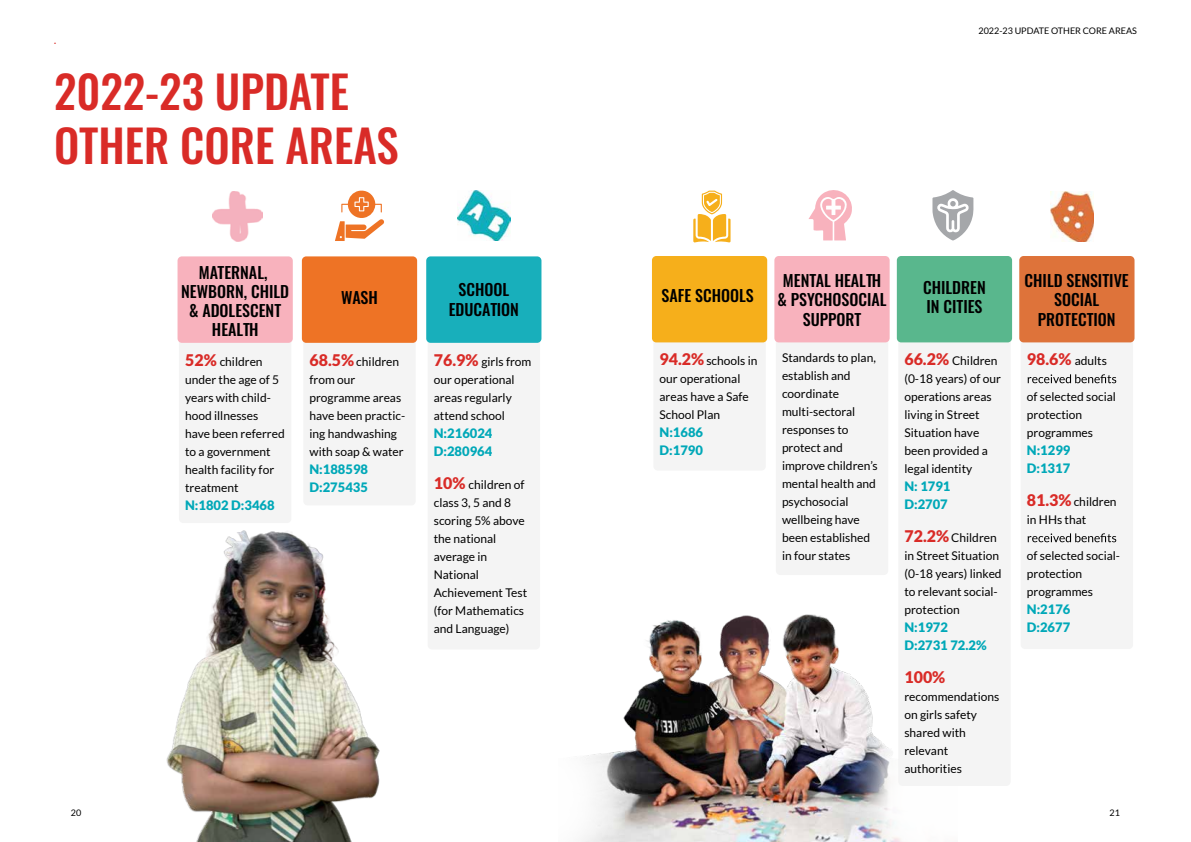
<style>
.page{position:relative;width:1191px;height:842px;background:#fff}
.page>*{position:absolute;margin:0;border:0;box-sizing:border-box;transform-origin:0 0}
.t1{font:500 45px/54px "Oswald";color:#d92b27}
.t2{font:500 16px/19.2px "Oswald";color:#000;text-align:center}
.t3{font:900 16px "Lato";color:#d92b27}
.t4{font:900 13px/18px "Lato";color:#00a8b8}
.t5{font:12px/18px "Lato";color:#000}
.t6{font:9px "Lato";color:#000}
.t7{font:700 9px "Lato";color:#d92b27}
.s1{font-weight:900;font-size:16px;color:#d92b27}
</style>
<div class="page">
<img style="left:623px;top:614px;width:250px;height:228px">
<img style="left:827px;top:734px;width:75px;height:108px">
<svg style="left:582px;top:728px;width:49px;height:114px"></svg>
<img style="left:166px;top:530px;width:214px;height:312px">
<div style="left:653px;top:333px;width:112px;height:138px;background:#f4f4f4;border-radius:4px"></div>
<div style="left:652px;top:256px;width:115px;height:86px;background:#f6af1b;border-radius:4px"></div>
<svg style="left:693px;top:191px;width:37px;height:52px"></svg>
<div style="left:776px;top:333px;width:112px;height:242px;background:#f4f4f4;border-radius:4px"></div>
<div style="left:774px;top:256px;width:115px;height:86px;background:#f8b2bd;border-radius:4px"></div>
<svg style="left:808px;top:190px;width:44px;height:50px"></svg>
<div style="left:898px;top:333px;width:112px;height:453px;background:#f4f4f4;border-radius:4px"></div>
<div style="left:897px;top:256px;width:115px;height:86px;background:#59b78d;border-radius:4px"></div>
<svg style="left:932px;top:190px;width:41px;height:51px"></svg>
<div style="left:1020px;top:333px;width:113px;height:316px;background:#f4f4f4;border-radius:4px"></div>
<div style="left:1019px;top:256px;width:115px;height:86px;background:#de733a;border-radius:4px"></div>
<svg style="left:1027px;top:374px;width:89px;height:9px"></svg>
<svg style="left:1027px;top:533px;width:89px;height:9px"></svg>
<img style="left:1050px;top:191px;width:43px;height:51px">
<div style="left:179px;top:333px;width:112px;height:190px;background:#f4f4f4;border-radius:4px"></div>
<div style="left:177px;top:256px;width:116px;height:87px;background:#f8b2bd;border-radius:4px"></div>
<img style="left:213px;top:191px;width:49px;height:51px">
<div style="left:303px;top:333px;width:113px;height:172px;background:#f4f4f4;border-radius:4px"></div>
<div style="left:302px;top:256px;width:115px;height:87px;background:#ee7325;border-radius:4px"></div>
<div style="left:428px;top:333px;width:112px;height:316px;background:#f4f4f4;border-radius:4px"></div>
<div style="left:426px;top:256px;width:115px;height:87px;background:#18afbb;border-radius:4px"></div>
<svg style="left:335px;top:190px;width:49px;height:51px"></svg>
<img style="left:457px;top:191px;width:53px;height:50px">
<p class="t7" style="left:54px;top:35px;width:4px">.</p>
<h1 class="t1" style="left:54px;top:67px;width:346px">2022-23 UPDATE<br>OTHER CORE AREAS</h1>
<h2 class="t2" style="left:181px;top:263px;width:109px">MATERNAL,<br>NEWBORN, CHILD &amp; ADOLESCENT<br>HEALTH</h2>
<p class="t5" style="left:185px;top:352px;width:101px"><span class="s1">52%</span> children under the age of 5 years with child&shy;hood illnesses have been referred to a government health facility for treatment</p>
<p class="t4" style="left:185px;top:496px;width:91px">N:1802 D:3468</p>
<h2 class="t2" style="left:341px;top:289px;width:38px">WASH</h2>
<p class="t5" style="left:309px;top:352px;width:97px"><span class="s1">68.5%</span> children from our programme areas have been practic&shy;ing handwashing with soap &amp; water</p>
<p class="t4" style="left:309px;top:460px;width:60px">N:188598<br>D:275435</p>
<h2 class="t2" style="left:449px;top:281px;width:72px">SCHOOL<br>EDUCATION</h2>
<p class="t5" style="left:434px;top:352px;width:99px"><span class="s1">76.9%</span> girls from our operational areas regularly attend school</p>
<p class="t4" style="left:434px;top:424px;width:60px">N:216024<br>D:280964</p>
<p class="t5" style="left:434px;top:475px;width:95px"><span class="s1">10%</span> children of class 3, 5 and 8 scoring 5% above the national average in<br>National<br>Achievement Test (for Mathematics and Language)</p>
<p class="t6" style="left:978px;top:25px;width:50px">2022-23 Update</p>
<p class="t6" style="left:1051px;top:25px;width:87px">OTHER CORE AREAS</p>
<h2 class="t2" style="left:661px;top:287px;width:94px">SAFE SCHOOLS</h2>
<p class="t5" style="left:659px;top:352px;width:99px"><span class="s1">94.2%</span> schools in our operational areas have a Safe<br>School Plan</p>
<p class="t4" style="left:659px;top:423px;width:45px">N:1686<br>D:1790</p>
<h2 class="t2" style="left:777px;top:272px;width:111px">MENTAL HEALTH &amp; PSYCHOSOCIAL<br>SUPPORT</h2>
<p class="t5" style="left:782px;top:349px;width:97px">Standards to plan, establish and coordinate multi-sectoral responses to protect and improve children’s mental health and psychosocial wellbeing have been established in four states</p>
<h2 class="t2" style="left:923px;top:279px;width:64px;text-align:left">CHILDREN<br>IN CITIES</h2>
<p class="t5" style="left:904px;top:352px;width:98px"><span class="s1">66.2%</span> Children (0-18 years) of our operations areas living in Street<br>Situation have been provided a legal identity</p>
<p class="t4" style="left:904px;top:477px;width:48px">N: 1791<br>D:2707</p>
<p class="t5" style="left:904px;top:529px;width:99px"><span class="s1">72.2%</span> Children in Street Situation (0-18 years) linked to relevant social&shy;protection</p>
<p class="t4" style="left:904px;top:618px;width:84px">N:1972<br>D:2731 72.2%</p>
<h2 class="t3" style="left:904px;top:668px;width:42px">100%</h2>
<p class="t5" style="left:904px;top:688px;width:96px">recommendations on girls safety shared with relevant authorities</p>
<h2 class="t2" style="left:1024px;top:272px;width:106px">CHILD SENSITIVE<br>SOCIAL<br>PROTECTION</h2>
<p class="t5" style="left:1026px;top:352px;width:82px"><span class="s1">98.6%</span> adults</p>
<p class="t5" style="left:1026px;top:388px;width:90px">of selected social protection programmes</p>
<p class="t4" style="left:1026px;top:441px;width:45px">N:1299<br>D:1317</p>
<p class="t5" style="left:1026px;top:493px;width:91px"><span class="s1">81.3%</span> children in HHs that</p>
<p class="t5" style="left:1026px;top:547px;width:95px">of selected social&shy;protection programmes</p>
<p class="t4" style="left:1026px;top:600px;width:45px">N:2176<br>D:2677</p>
<p class="t6" style="left:71px;top:808px;width:12px">20</p>
<p class="t6" style="left:1109px;top:808px;width:12px">21</p>
</div>
